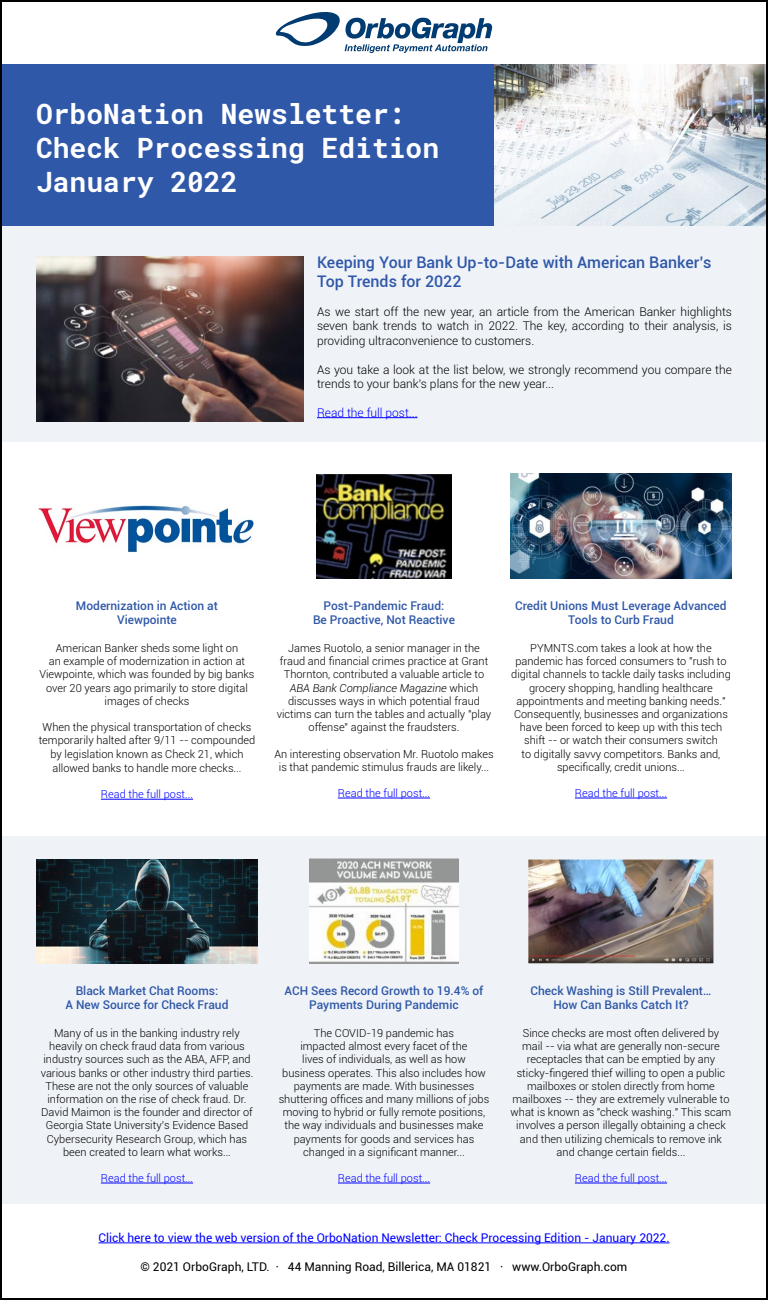
<style>
.page{position:relative;width:768px;height:1300px;background:#fff}
.page>*{position:absolute;margin:0;border:0;box-sizing:border-box;transform-origin:0 0}
.t1{font:700 28px/33.6px "Roboto Mono";color:#fff}
.t2{font:500 16px/19.2px "Roboto";color:#3058a8}
.t3{font:500 12px/14.4px "Roboto";color:#3058a8;text-align:center}
.t4{font:300 12px/14.4px "Roboto";color:#000;text-align:justify}
.t5{font:12px "Roboto";color:#00f}
.t6{font:12px "Roboto";color:#000}
.t7{font:300 12px "Roboto";color:#00f}
.t8{font:300 11px/13.2px "Roboto";color:#000;text-align:center}
.t9{font:300 11px "Roboto";color:#00f}
.s1{font-style:italic}
</style>
<div class="page">
<div style="left:0;top:836px;width:768px;height:368px;background:#eff3f8"></div>
<div style="left:0;top:64px;width:768px;height:378px;background:#eff3f8"></div>
<svg style="left:276px;top:12px;width:216px;height:41px"></svg>
<div style="left:0;top:64px;width:494px;height:162px;background:#3058a8"></div>
<hr style="left:317px;top:417px;width:101px;height:1px;background:#00f">
<hr style="left:98px;top:1243px;width:572px;height:1px;background:#00f">
<img style="left:494px;top:64px;width:271px;height:162px">
<img style="left:36px;top:256px;width:268px;height:166px">
<hr style="left:101px;top:799px;width:92px;height:1px;background:#00f">
<hr style="left:575px;top:798px;width:92px;height:1px;background:#00f">
<hr style="left:338px;top:798px;width:92px;height:1px;background:#00f">
<hr style="left:101px;top:1183px;width:92px;height:1px;background:#00f">
<img style="left:310px;top:859px;width:148px;height:105px">
<hr style="left:575px;top:1183px;width:92px;height:1px;background:#00f">
<hr style="left:338px;top:1183px;width:92px;height:1px;background:#00f">
<img style="left:38px;top:505px;width:216px;height:47px">
<img style="left:317px;top:474px;width:134px;height:105px">
<img style="left:510px;top:474px;width:222px;height:105px">
<img style="left:36px;top:859px;width:222px;height:105px">
<img style="left:528px;top:859px;width:186px;height:105px">
<h1 class="t1" style="left:36px;top:96px;width:405px">OrboNation Newsletter:<br>Check Processing Edition<br>January 2022</h1>
<h2 class="t2" style="left:317px;top:252px;width:396px">Keeping Your Bank Up-to-Date with American Banker’s<br>Top Trends for 2022</h2>
<p class="t4" style="left:317px;top:304px;width:417px">As we start off the new year, an article from the American Banker highlights seven bank trends to watch in 2022. The key, according to their analysis, is providing ultraconvenience to customers.</p>
<p class="t4" style="left:317px;top:362px;width:417px">As you take a look at the list below, we strongly recommend you compare the trends to your bank's plans for the new year...</p>
<p class="t7" style="left:317px;top:404px;width:102px">Read the full post...</p>
<p class="t3" style="left:76px;top:598px;width:143px">Modernization in Action at<br>Viewpointe</p>
<p class="t8" style="left:39px;top:641px;width:217px">American Banker sheds some light on<br>an example of modernization in action at Viewpointe, which was founded by big banks over 20 years ago primarily to store digital images of checks</p>
<p class="t8" style="left:39px;top:720px;width:218px">When the physical transportation of checks temporarily halted after 9/11 -- compounded by legislation known as Check 21, which</p>
<p class="t8" style="left:53px;top:761px;width:190px">allowed banks to handle more checks...</p>
<p class="t9" style="left:101px;top:787px;width:94px">Read the full post...</p>
<p class="t3" style="left:313px;top:598px;width:143px">Post-Pandemic Fraud:<br>Be Proactive, Not Reactive</p>
<p class="t8" style="left:277px;top:641px;width:216px">James Ruotolo, a senior manager in the fraud and financial crimes practice at Grant Thornton, contributed a valuable article to <span class="s1">ABA Bank Compliance Magazine</span> which discusses ways in which potential fraud victims can turn the tables and actually "play offense" against the fraudsters.</p>
<p class="t8" style="left:274px;top:747px;width:221px">An interesting observation Mr. Ruotolo makes is that pandemic stimulus frauds are likely...</p>
<p class="t9" style="left:338px;top:786px;width:94px">Read the full post...</p>
<p class="t3" style="left:515px;top:598px;width:213px">Credit Unions Must Leverage Advanced<br>Tools to Curb Fraud</p>
<p class="t8" style="left:511px;top:641px;width:221px">PYMNTS.com takes a look at how the pandemic has forced consumers to "rush to digital channels to tackle daily tasks including grocery shopping, handling healthcare appointments and meeting banking needs." Consequently, businesses and organizations have been forced to keep up with this tech shift -- or watch their consumers switch<br>to digitally savvy competitors. Banks and, specifically, credit unions...</p>
<p class="t9" style="left:575px;top:786px;width:94px">Read the full post...</p>
<p class="t3" style="left:66px;top:983px;width:164px">Black Market Chat Rooms:<br>A New Source for Check Fraud</p>
<p class="t8" style="left:41px;top:1026px;width:214px">Many of us in the banking industry rely heavily on check fraud data from various industry sources such as the ABA, AFP, and various banks or other industry third parties.<br>These are not the only sources of valuable information on the rise of check fraud. Dr.<br>David Maimon is the founder and director of Georgia State University’s Evidence Based Cybersecurity Research Group, which has been created to learn what works...</p>
<p class="t9" style="left:101px;top:1171px;width:94px">Read the full post...</p>
<p class="t3" style="left:285px;top:983px;width:200px">ACH Sees Record Growth to 19.4% of<br>Payments During Pandemic</p>
<p class="t8" style="left:279px;top:1026px;width:212px">The COVID-19 pandemic has<br>impacted almost every facet of the<br>lives of individuals, as well as how<br>business operates. This also includes how payments are made. With businesses shuttering offices and many millions of jobs moving to hybrid or fully remote positions, the way individuals and businesses make payments for goods and services has changed in a significant manner...</p>
<p class="t9" style="left:338px;top:1171px;width:94px">Read the full post...</p>
<p class="t3" style="left:530px;top:983px;width:183px">Check Washing is Still Prevalent…<br>How Can Banks Catch It?</p>
<p class="t8" style="left:511px;top:1026px;width:222px">Since checks are most often delivered by<br>mail -- via what are generally non-secure receptacles that can be emptied by any sticky-fingered thief willing to open a public mailboxes or stolen directly from home mailboxes -- they are extremely vulnerable to what is known as "check washing." This scam involves a person illegally obtaining a check and then utilizing chemicals to remove ink and change certain fields...</p>
<p class="t9" style="left:575px;top:1171px;width:94px">Read the full post...</p>
<p class="t5" style="left:98px;top:1229px;width:573px">Click here to view the web version of the OrboNation Newsletter: Check Processing Edition - January 2022.</p>
<p class="t6" style="left:141px;top:1258px;width:488px">© 2021 OrboGraph, LTD. · 44 Manning Road, Billerica, MA 01821 · www.OrboGraph.com</p>
</div>
